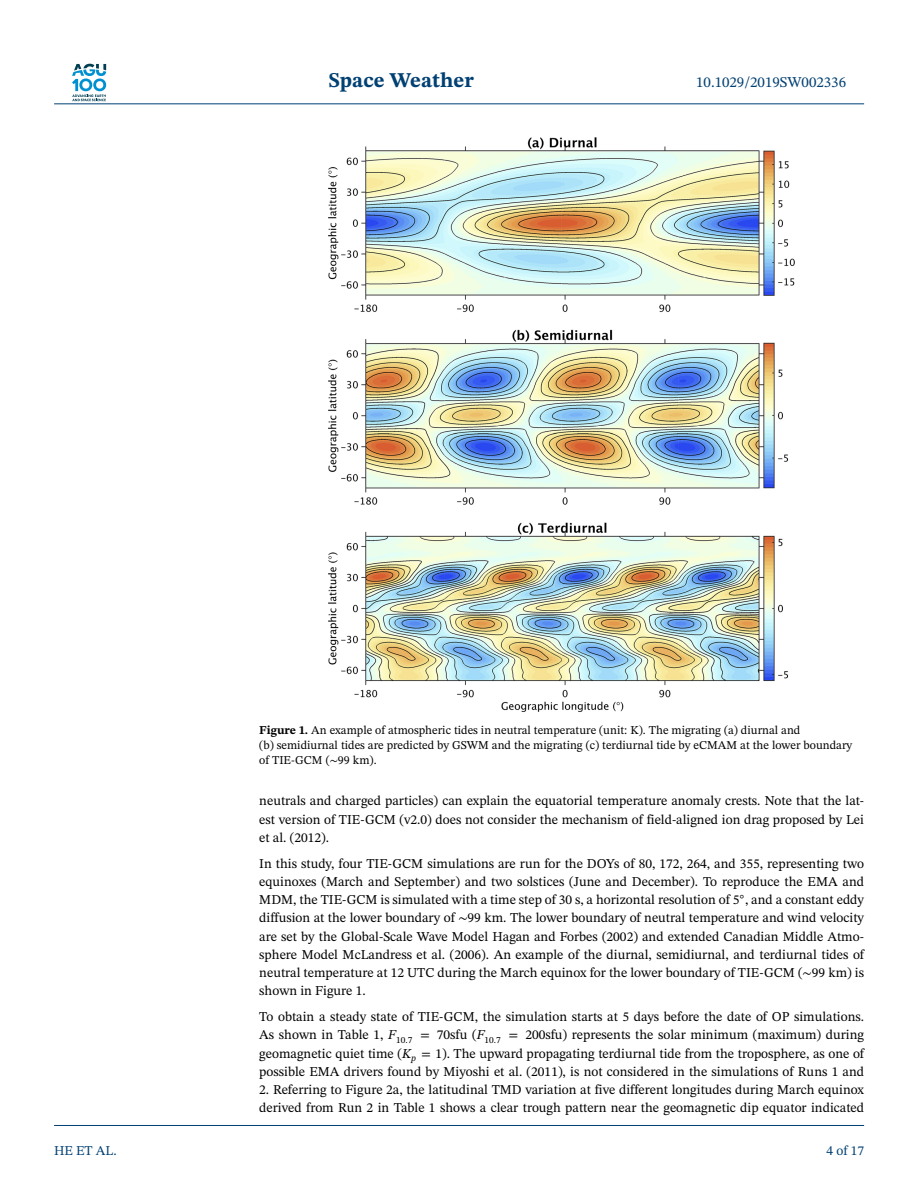
<style>
.page{position:relative;width:918px;height:1188px;background:#fff}
.page>*{position:absolute;margin:0;border:0;box-sizing:border-box;transform-origin:0 0}
.t1{font:700 21px "STIX Two Text";color:#004073}
.t2{font:15px "STIX Two Text";color:#004073}
.t3{font:13.5px/18.3px "STIX Two Text";color:#000;text-align:justify}
.t4{font:13.5px "STIX Two Text";color:#004073}
.t5{font:12px/15px "STIX Two Text";color:#000}
.s1{font-weight:700}
.s2{font-family:"STIX Math"}
.s3{font-style:italic}
</style>
<div class="page">
<svg style="left:72px;top:64px;width:34px;height:37px"></svg>
<hr style="left:54px;top:103px;width:810px;height:1px;background:#004073">
<img style="left:328px;top:137px;width:467px;height:575px">
<hr style="left:54px;top:1125px;width:810px;height:1px;background:#004073">
<h1 class="t1" style="left:329px;top:72px;width:146px">Space Weather</h1>
<p class="t2" style="left:696px;top:77px;width:152px">10.1029/2019SW002336</p>
<p class="t5" style="left:259px;top:723px;width:595px"><span class="s1">Figure 1.</span> An example of atmospheric tides in neutral temperature (unit: K). The migrating (a) diurnal and<br>(b) semidiurnal tides are predicted by GSWM and the migrating (c) terdiurnal tide by eCMAM at the lower boundary of TIE-GCM (<span class="s2">∼</span>99 km).</p>
<p class="t3" style="left:259px;top:793px;width:606px">neutrals and charged particles) can explain the equatorial temperature anomaly crests. Note that the lat&shy;est version of TIE-GCM (v2.0) does not consider the mechanism of field-aligned ion drag proposed by Lei et al. (2012).</p>
<p class="t3" style="left:259px;top:855px;width:606px">In this study, four TIE-GCM simulations are run for the DOYs of 80, 172, 264, and 355, representing two equinoxes (March and September) and two solstices (June and December). To reproduce the EMA and MDM, the TIE-GCM is simulated with a time step of 30 s, a horizontal resolution of 5<sup>◦</sup>, and a constant eddy diffusion at the lower boundary of <span class="s2">∼</span>99 km. The lower boundary of neutral temperature and wind velocity are set by the Global-Scale Wave Model Hagan and Forbes (2002) and extended Canadian Middle Atmo&shy;sphere Model McLandress et al. (2006). An example of the diurnal, semidiurnal, and terdiurnal tides of neutral temperature at 12 UTC during the March equinox for the lower boundary of TIE-GCM (<span class="s2">∼</span>99 km) is shown in Figure 1.</p>
<p class="t3" style="left:259px;top:1009px;width:606px">To obtain a steady state of TIE-GCM, the simulation starts at 5 days before the date of OP simulations.<br>As shown in Table 1, <span class="s3">F</span><sub>10.7</sub> <span class="s2">=</span> 70sfu (<span class="s3">F</span><sub>10.7</sub> <span class="s2">=</span> 200sfu) represents the solar minimum (maximum) during geomagnetic quiet time (<span class="s3">K</span><sub>p</sub> <span class="s2">=</span> 1). The upward propagating terdiurnal tide from the troposphere, as one of possible EMA drivers found by Miyoshi et al. (2011), is not considered in the simulations of Runs 1 and</p>
<p class="t3" style="left:259px;top:1082px;width:606px">2. Referring to Figure 2a, the latitudinal TMD variation at five different longitudes during March equinox derived from Run 2 in Table 1 shows a clear trough pattern near the geomagnetic dip equator indicated</p>
<p class="t4" style="left:54px;top:1145px;width:64px">HE ET AL.</p>
<p class="t4" style="left:827px;top:1145px;width:39px">4 of 17</p>
</div>
